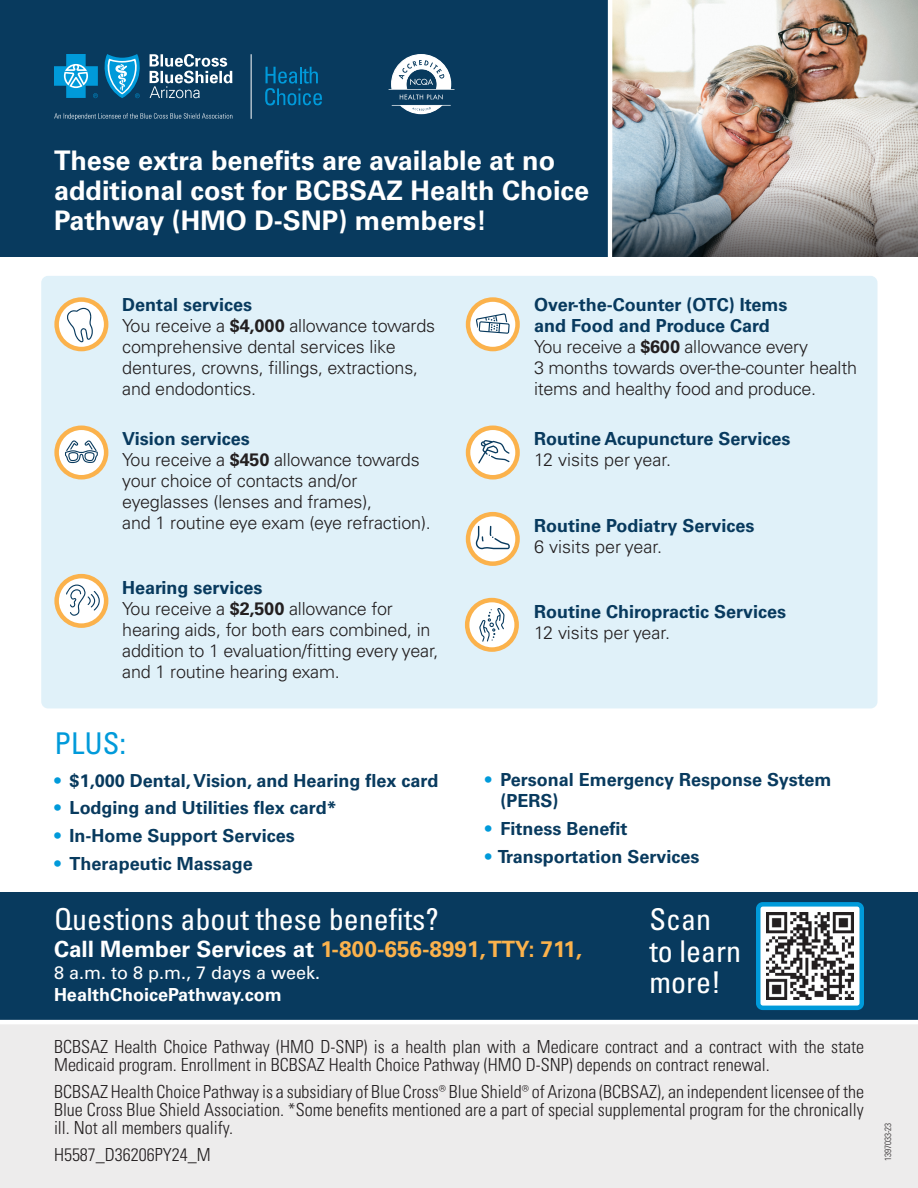
<style>
.page{position:relative;width:918px;height:1188px;background:#fff}
.page>*{position:absolute;margin:0;border:0;box-sizing:border-box;transform-origin:0 0}
.t1{font:condensed 30px/31.5px "Univers LT Pro";color:#fff}
.t2{font:condensed 30px "Univers LT Pro";color:#009ada}
.t3{font:700 27px/30px "Univers LT Pro 65";color:#fff}
.t4{font:700 22.5px "Univers LT Pro 65";color:#fbb24c}
.t5{font:300 18px/21px "Univers LT Pro 45";letter-spacing:-.01em;color:#231f20}
.t6{font:300 condensed 18px/18px "Univers LT Pro";color:#231f20}
.t7{font:700 18px/21px "Univers LT Pro 65";color:#083a5e}
.t8{font:18px "Univers LT Pro 55 Roman";color:#fff}
.t9{font:700 18px "Univers LT Pro 65";color:#fff}
.t10{font:300 condensed 9px "Univers LT Pro";color:#231f20}
.s1{font-family:"Univers LT Pro 65";font-weight:700;color:#083a5e}
.s2{font-family:"Univers LT Pro 65";font-weight:700}
.s3{color:#009ada}
.s4{font-family:"Univers LT Pro 45";font-weight:300;color:#231f20}
.s5{color:#fff}
</style>
<div class="page">
<div style="left:41px;top:276px;width:837px;height:432px;background:#e0f1f9;border-radius:7px"></div>
<div style="left:0;top:1024px;width:918px;height:164px;background:#edecec"></div>
<div style="left:0;top:892px;width:918px;height:128px;background:#083a5e"></div>
<div style="left:758px;top:904px;width:104px;height:104px;background:#fff;border-radius:4px"></div>
<div style="left:756px;top:902px;width:108px;height:108px;border:4px solid #009ada;border-radius:4px"></div>
<img style="left:767px;top:913px;width:86px;height:86px">
<svg style="left:57px;top:300px;width:49px;height:49px"></svg>
<div style="left:54px;top:297px;width:54px;height:54px;border:4px solid #fbb24c;border-radius:50%"></div>
<svg style="left:67px;top:308px;width:26px;height:34px"></svg>
<svg style="left:57px;top:576px;width:49px;height:50px"></svg>
<div style="left:54px;top:574px;width:54px;height:54px;border:4px solid #fbb24c;border-radius:50%"></div>
<svg style="left:66px;top:585px;width:34px;height:31px"></svg>
<svg style="left:57px;top:428px;width:49px;height:49px"></svg>
<div style="left:54px;top:426px;width:54px;height:54px;border:4px solid #fbb24c;border-radius:50%"></div>
<svg style="left:65px;top:440px;width:33px;height:23px"></svg>
<svg style="left:468px;top:300px;width:50px;height:49px"></svg>
<div style="left:466px;top:297px;width:54px;height:54px;border:4px solid #fbb24c;border-radius:50%"></div>
<svg style="left:476px;top:313px;width:34px;height:21px"></svg>
<svg style="left:468px;top:428px;width:50px;height:49px"></svg>
<div style="left:466px;top:426px;width:54px;height:54px;border:4px solid #fbb24c;border-radius:50%"></div>
<svg style="left:478px;top:440px;width:32px;height:23px"></svg>
<div style="left:0;top:0;width:608px;height:257px;background:#083a5e"></div>
<hr style="left:389px;top:89px;width:65px;height:1px;background:#fff">
<svg style="left:391px;top:54px;width:60px;height:60px"></svg>
<svg style="left:150px;top:54px;width:82px;height:44px"></svg>
<svg style="left:54px;top:54px;width:44px;height:44px"></svg>
<svg style="left:104px;top:54px;width:36px;height:44px"></svg>
<svg style="left:54px;top:113px;width:178px;height:7px"></svg>
<svg style="left:265px;top:67px;width:57px;height:38px"></svg>
<img style="left:612px;top:0;width:306px;height:163px">
<svg style="left:468px;top:514px;width:50px;height:50px"></svg>
<div style="left:466px;top:512px;width:54px;height:54px;border:4px solid #fbb24c;border-radius:50%"></div>
<svg style="left:476px;top:526px;width:34px;height:23px"></svg>
<svg style="left:467px;top:600px;width:50px;height:50px"></svg>
<div style="left:465px;top:598px;width:54px;height:54px;border:4px solid #fbb24c;border-radius:50%"></div>
<svg style="left:479px;top:608px;width:26px;height:34px"></svg>
<img style="left:612px;top:163px;width:306px;height:94px">
<p class="t3" style="left:54px;top:144px;width:537px">These extra benefits are available at no additional cost for BCBSAZ Health Choice<br>Pathway (HMO D-SNP) members!</p>
<p class="t5" style="left:122px;top:294px;width:314px"><span class="s1">Dental services<br></span>You receive a <span class="s2">$4,000</span> allowance towards comprehensive dental services like dentures, crowns, fillings, extractions, and endodontics.</p>
<p class="t5" style="left:122px;top:428px;width:310px"><span class="s1">Vision services<br></span>You receive a <span class="s2">$450</span> allowance towards your choice of contacts and/or eyeglasses (lenses and frames),<br>and 1 routine eye exam (eye refraction).</p>
<p class="t5" style="left:122px;top:576px;width:318px"><span class="s1">Hearing services<br></span>You receive a <span class="s2">$2,500</span> allowance for hearing aids, for both ears combined, in addition to 1 evaluation/fitting every year, and 1 routine hearing exam.</p>
<p class="t2" style="left:54px;top:725px;width:73px">PLUS:</p>
<p class="t7" style="left:54px;top:769px;width:386px"><span class="s3">•</span> $1,000 Dental, Vision, and Hearing flex card</p>
<p class="t7" style="left:54px;top:797px;width:284px"><span class="s3">•</span> Lodging and Utilities flex card*</p>
<p class="t7" style="left:54px;top:824px;width:242px"><span class="s3">•</span> In-Home Support Services</p>
<p class="t7" style="left:54px;top:852px;width:200px"><span class="s3">•</span> Therapeutic Massage</p>
<p class="t5" style="left:534px;top:294px;width:325px"><span class="s1">Over-the-Counter (OTC) Items<br>and Food and Produce Card<br></span>You receive a <span class="s2">$600</span> allowance every<br>3 months towards over-the-counter health items and healthy food and produce.</p>
<p class="t7" style="left:534px;top:428px;width:258px">Routine Acupuncture Services<br><span class="s4">12 visits per year.</span></p>
<p class="t7" style="left:534px;top:514px;width:222px">Routine Podiatry Services<br><span class="s4">6 visits per year.</span></p>
<p class="t7" style="left:534px;top:600px;width:254px">Routine Chiropractic Services<br><span class="s4">12 visits per year.</span></p>
<p class="t7" style="left:501px;top:768px;width:332px;text-indent:-15px"><span class="s3">•</span> Personal Emergency Response System (PERS)</p>
<p class="t7" style="left:485px;top:817px;width:144px"><span class="s3">•</span> Fitness Benefit</p>
<p class="t7" style="left:485px;top:845px;width:216px"><span class="s3">•</span> Transportation Services</p>
<p class="t1" style="left:54px;top:903px;width:386px">Questions about these benefits?</p>
<p class="t4" style="left:54px;top:934px;width:530px"><span class="s5">Call Member Services at</span> 1-800-656-8991, TTY: 711,</p>
<p class="t8" style="left:54px;top:960px;width:268px">8 a.m. to 8 p.m., 7 days a week.</p>
<p class="t9" style="left:54px;top:982px;width:229px">HealthChoicePathway.com</p>
<p class="t1" style="left:650px;top:903px;width:93px">Scan to learn more!</p>
<p class="t6" style="left:54px;top:1037px;width:812px">BCBSAZ Health Choice Pathway (HMO D-SNP) is a health plan with a Medicare contract and a contract with the state<br>Medicaid program. Enrollment in BCBSAZ Health Choice Pathway (HMO D-SNP) depends on contract renewal.</p>
<p class="t6" style="left:54px;top:1082px;width:812px;text-align:justify">BCBSAZ Health Choice Pathway is a subsidiary of Blue Cross® Blue Shield® of Arizona (BCBSAZ), an independent licensee of the Blue Cross Blue Shield Association. *Some benefits mentioned are a part of special supplemental program for the chronically ill. Not all members qualify.</p>
<p class="t6" style="left:54px;top:1145px;width:158px">H5587_D36206PY24_M</p>
<p class="t10" style="left:882px;top:1161px;width:40px;rotate:-90deg">1397033-23</p>
</div>
